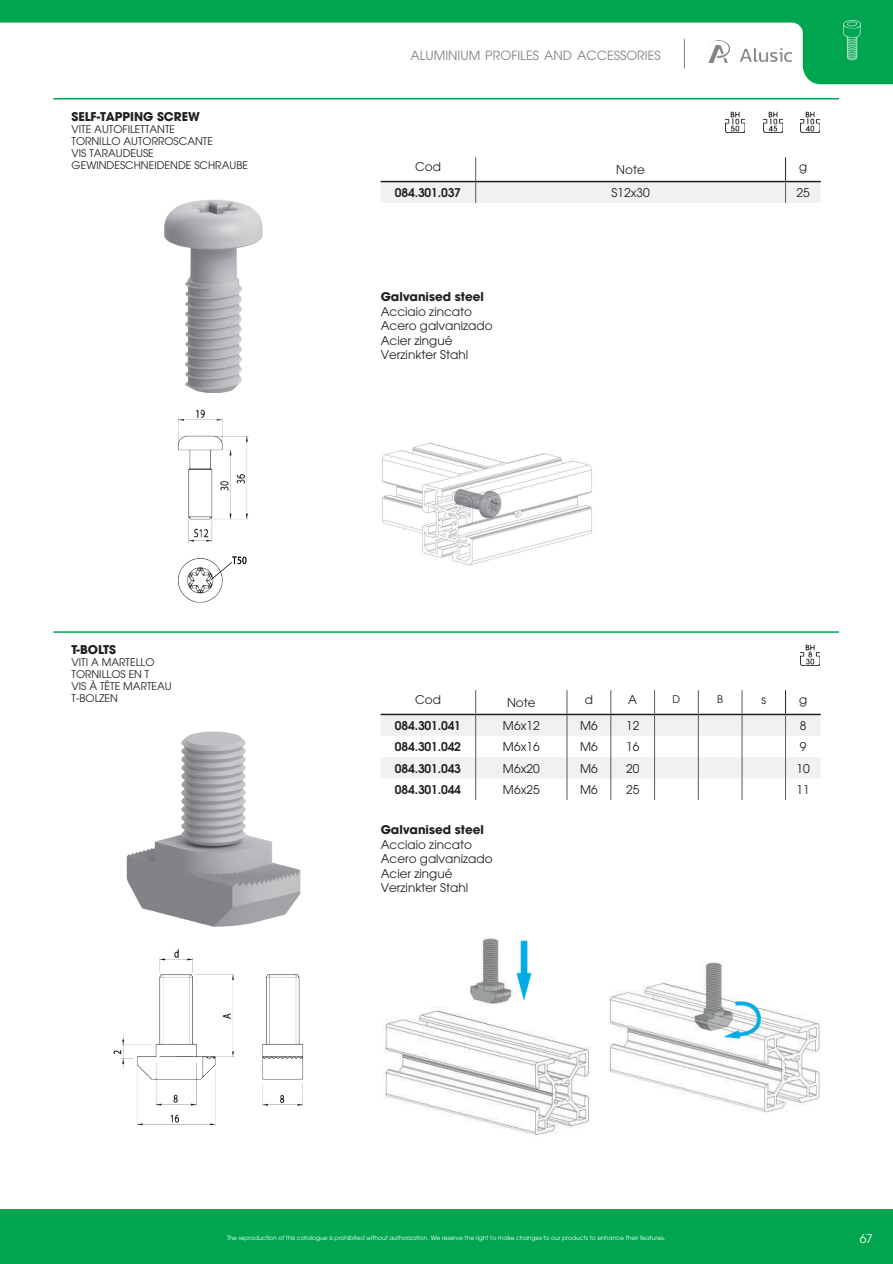
<style>
.page{position:relative;width:893px;height:1264px;background:#fff}
.page>*{position:absolute;margin:0;border:0;box-sizing:border-box;transform-origin:0 0}
.t1{font:12.6px "Avant Garde";color:#808285}
.t2{font:12px/14.4px "Avant Garde";color:#231f20}
.t3{font:600 12px "Avant Garde";letter-spacing:-.01em;color:#231f20}
.t4{font:700 12px "Avant Garde";color:#231f20}
.t5{font:12px "Avant Garde";color:#fff}
.t6{font:10.5px/12px "Avant Garde";color:#231f20}
.t7{font:6px "Avant Garde";color:#fff}
</style>
<div class="page">
<hr style="left:53px;top:98px;width:785px;height:1px;background:#00a54f">
<hr style="left:53px;top:631px;width:785px;height:1px;background:#00a54f">
<svg style="left:0;top:0;width:892px;height:84px"></svg>
<img style="left:823px;top:12px;width:57px;height:56px">
<svg style="left:684px;top:39px;width:1px;height:29px"></svg>
<div style="left:0;top:1208px;width:892px;height:55px;background:#00a54f"></div>
<svg style="left:380px;top:157px;width:440px;height:46px"></svg>
<img style="left:164px;top:199px;width:99px;height:194px">
<img style="left:177px;top:409px;width:72px;height:194px">
<img style="left:210px;top:561px;width:22px;height:19px">
<img style="left:382px;top:442px;width:210px;height:124px">
<img style="left:725px;top:111px;width:19px;height:21px">
<img style="left:763px;top:111px;width:19px;height:21px">
<img style="left:800px;top:111px;width:19px;height:21px">
<svg style="left:380px;top:690px;width:440px;height:109px"></svg>
<img style="left:126px;top:731px;width:175px;height:196px">
<img style="left:113px;top:949px;width:191px;height:177px">
<img style="left:384px;top:937px;width:206px;height:199px">
<img style="left:608px;top:961px;width:212px;height:151px">
<img style="left:800px;top:644px;width:19px;height:21px">
<p class="t4" style="left:72px;top:109px;width:130px">SELF-TAPPING SCREW</p>
<p class="t6" style="left:72px;top:123px;width:178px">VITE AUTOFILETTANTE<br>TORNILLO AUTORROSCANTE<br>VIS TARAUDEUSE<br>GEWINDESCHNEIDENDE SCHRAUBE</p>
<p class="t4" style="left:72px;top:642px;width:46px">T-BOLTS</p>
<p class="t6" style="left:72px;top:656px;width:102px">VITI A MARTELLO<br>TORNILLOS EN T<br>VIS À TÊTE MARTEAU<br>T-BOLZEN</p>
<p class="t1" style="left:410px;top:48px;width:252px">ALUMINIUM PROFILES AND ACCESSORIES</p>
<p class="t2" style="left:415px;top:159px;width:27px">Cod</p>
<p class="t2" style="left:616px;top:162px;width:30px">Note</p>
<p class="t2" style="left:798px;top:159px;width:10px">g</p>
<p class="t3" style="left:395px;top:185px;width:67px">084.301.037</p>
<p class="t2" style="left:611px;top:185px;width:40px">S12x30</p>
<p class="t2" style="left:796px;top:185px;width:15px">25</p>
<p class="t4" style="left:380px;top:289px;width:105px">Galvanised steel</p>
<p class="t2" style="left:380px;top:304px;width:113px">Acciaio zincato<br>Acero galvanizado<br>Acier zingué<br>Verzinkter Stahl</p>
<p class="t2" style="left:415px;top:692px;width:27px">Cod</p>
<p class="t2" style="left:507px;top:695px;width:30px">Note</p>
<p class="t2" style="left:584px;top:692px;width:10px">d</p>
<p class="t2" style="left:628px;top:692px;width:10px">A</p>
<p class="t6" style="left:672px;top:693px;width:9px">D</p>
<p class="t6" style="left:717px;top:693px;width:8px">B</p>
<p class="t2" style="left:761px;top:692px;width:6px">s</p>
<p class="t2" style="left:798px;top:692px;width:10px">g</p>
<p class="t3" style="left:395px;top:717px;width:67px">084.301.041</p>
<p class="t2" style="left:503px;top:718px;width:38px">M6x12</p>
<p class="t2" style="left:580px;top:718px;width:19px">M6</p>
<p class="t2" style="left:626px;top:718px;width:15px">12</p>
<p class="t2" style="left:799px;top:718px;width:8px">8</p>
<p class="t3" style="left:395px;top:738px;width:67px">084.301.042</p>
<p class="t2" style="left:503px;top:739px;width:38px">M6x16</p>
<p class="t2" style="left:580px;top:739px;width:19px">M6</p>
<p class="t2" style="left:626px;top:739px;width:15px">16</p>
<p class="t2" style="left:799px;top:739px;width:8px">9</p>
<p class="t3" style="left:395px;top:760px;width:67px">084.301.043</p>
<p class="t2" style="left:503px;top:760px;width:38px">M6x20</p>
<p class="t2" style="left:580px;top:760px;width:19px">M6</p>
<p class="t2" style="left:626px;top:760px;width:15px">20</p>
<p class="t2" style="left:796px;top:760px;width:15px">10</p>
<p class="t3" style="left:395px;top:781px;width:67px">084.301.044</p>
<p class="t2" style="left:503px;top:782px;width:38px">M6x25</p>
<p class="t2" style="left:580px;top:782px;width:19px">M6</p>
<p class="t2" style="left:626px;top:782px;width:15px">25</p>
<p class="t2" style="left:796px;top:782px;width:15px">11</p>
<p class="t4" style="left:380px;top:822px;width:105px">Galvanised steel</p>
<p class="t2" style="left:380px;top:837px;width:113px">Acciaio zincato<br>Acero galvanizado<br>Acier zingué<br>Verzinkter Stahl</p>
<p class="t7" style="left:227px;top:1233px;width:439px">The reproduction of this catalogue is prohibited without authorization. We reserve the right to make changes to our products to enhance their features.</p>
<p class="t5" style="left:859px;top:1231px;width:15px">67</p>
</div>
